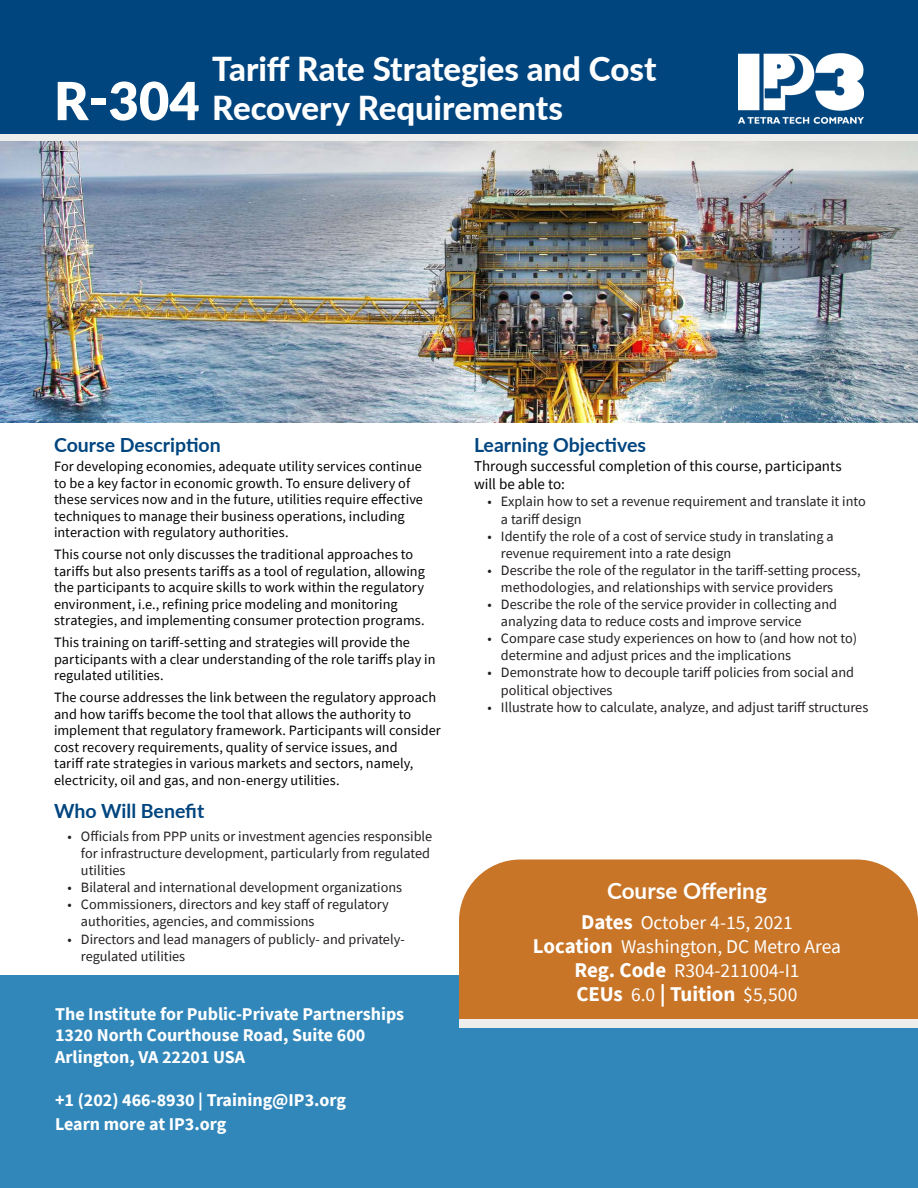
<style>
.page{position:relative;width:918px;height:1188px;background:#fff}
.page>*{position:absolute;margin:0;border:0;box-sizing:border-box;transform-origin:0 0}
.t1{font:900 52.5px "Lato";color:#fff}
.t2{font:800 33px/39.6px "Lato";letter-spacing:-.005em;color:#fff}
.t3{font:700 22.5px "Lato";color:#fff}
.t4{font:700 21px "Source Sans Pro";letter-spacing:-.005em;color:#fff}
.t5{font:19.5px/24px "Source Sans Pro";color:#fff;text-align:center}
.t6{font:700 19.5px "Lato";color:#01457f}
.t7{font:700 18px/21.6px "Source Sans Pro";color:#fff}
.t8{font:15px/18px "Source Sans Pro";color:#000}
.t9{font:14.25px/16.5px "Source Sans Pro";letter-spacing:.005em;color:#000}
.t10{font:14.25px/17.1px "Source Sans Pro";color:#231f20}
.s1{font-weight:700;font-size:21px}
.s2{font-weight:400;font-size:19.5px}
.s3{font-size:22.5px}
</style>
<div class="page">
<div style="left:0;top:975px;width:918px;height:213px;background:#3287ba"></div>
<div style="left:0;top:0;width:918px;height:135px;background:#01457f"></div>
<img style="left:738px;top:53px;width:126px;height:70px">
<img style="left:0;top:140px;width:918px;height:283px">
<div style="left:0;top:134px;width:918px;height:6px;background:#eeeeed"></div>
<div style="left:459px;top:860px;width:459px;height:159px;background:#c87528"></div>
<div style="left:459px;top:1019px;width:459px;height:9px;background:#eeeeed"></div>
<h1 class="t1" style="left:54px;top:62px;width:147px">R-304</h1>
<h2 class="t2" style="left:212px;top:47px;width:446px">Tariff Rate Strategies and Cost<br>Recovery Requirements</h2>
<h3 class="t6" style="left:54px;top:430px;width:168px">Course Description</h3>
<p class="t9" style="left:54px;top:458px;width:371px">For developing economies, adequate utility services continue to be a key factor in economic growth. To ensure delivery of these services now and in the future, utilities require effective techniques to manage their business operations, including interaction with regulatory authorities.</p>
<p class="t9" style="left:54px;top:546px;width:372px">This course not only discusses the traditional approaches to tariffs but also presents tariffs as a tool of regulation, allowing the participants to acquire skills to work within the regulatory environment, i.e., refining price modeling and monitoring strategies, and implementing consumer protection programs.</p>
<p class="t9" style="left:54px;top:634px;width:383px">This training on tariff-setting and strategies will provide the participants with a clear understanding of the role tariffs play in regulated utilities.</p>
<p class="t9" style="left:54px;top:689px;width:388px">The course addresses the link between the regulatory approach and how tariffs become the tool that allows the authority to implement that regulatory framework. Participants will consider cost recovery requirements, quality of service issues, and<br>tariff rate strategies in various markets and sectors, namely, electricity, oil and gas, and non-energy utilities.</p>
<h3 class="t6" style="left:54px;top:797px;width:152px">Who Will Benefit</h3>
<p class="t10" style="left:81px;top:828px;width:353px;text-indent:-13px">• Officials from PPP units or investment agencies responsible for infrastructure development, particularly from regulated utilities</p>
<p class="t10" style="left:68px;top:879px;width:336px">• Bilateral and international development organizations</p>
<p class="t10" style="left:81px;top:896px;width:309px;text-indent:-13px">• Commissioners, directors and key staff of regulatory authorities, agencies, and commissions</p>
<p class="t10" style="left:81px;top:930px;width:325px;text-indent:-13px">• Directors and lead managers of publicly- and privately&shy;regulated utilities</p>
<p class="t7" style="left:55px;top:1003px;width:351px">The Institute for Public-Private Partnerships<br>1320 North Courthouse Road, Suite 600<br>Arlington, VA 22201 USA</p>
<p class="t7" style="left:55px;top:1088px;width:292px;line-height:24px">+1 (202) 466-8930 | Training@IP3.org<br>Learn more at IP3.org</p>
<h3 class="t6" style="left:474px;top:430px;width:174px">Learning Objectives</h3>
<p class="t8" style="left:474px;top:457px;width:369px">Through successful completion of this course, participants will be able to:</p>
<p class="t10" style="left:501px;top:493px;width:366px;text-indent:-13px">• Explain how to set a revenue requirement and translate it into a tariff design</p>
<p class="t10" style="left:501px;top:527px;width:334px;text-indent:-13px">• Identify the role of a cost of service study in translating a revenue requirement into a rate design</p>
<p class="t10" style="left:501px;top:562px;width:361px;text-indent:-13px">• Describe the role of the regulator in the tariff-setting process, methodologies, and relationships with service providers</p>
<p class="t10" style="left:501px;top:596px;width:338px;text-indent:-13px">• Describe the role of the service provider in collecting and analyzing data to reduce costs and improve service</p>
<p class="t10" style="left:501px;top:630px;width:358px;text-indent:-13px">• Compare case study experiences on how to (and how not to) determine and adjust prices and the implications</p>
<p class="t10" style="left:501px;top:664px;width:355px;text-indent:-13px">• Demonstrate how to decouple tariff policies from social and political objectives</p>
<p class="t10" style="left:488px;top:698px;width:382px">• Illustrate how to calculate, analyze, and adjust tariff structures</p>
<h3 class="t3" style="left:607px;top:875px;width:161px">Course Offering</h3>
<h3 class="t5" style="left:533px;top:911px;width:310px"><span class="s1">Dates</span> October 4-15, 2021<br><span class="s1">Location</span> Washington, DC Metro Area<br><span class="s1">Reg. Code</span> R304-211004-I1</h3>
<h3 class="t4" style="left:576px;top:980px;width:223px">CEUs <span class="s2">6.0</span> <span class="s3">|</span> Tuition <span class="s2">$5,500</span></h3>
</div>
